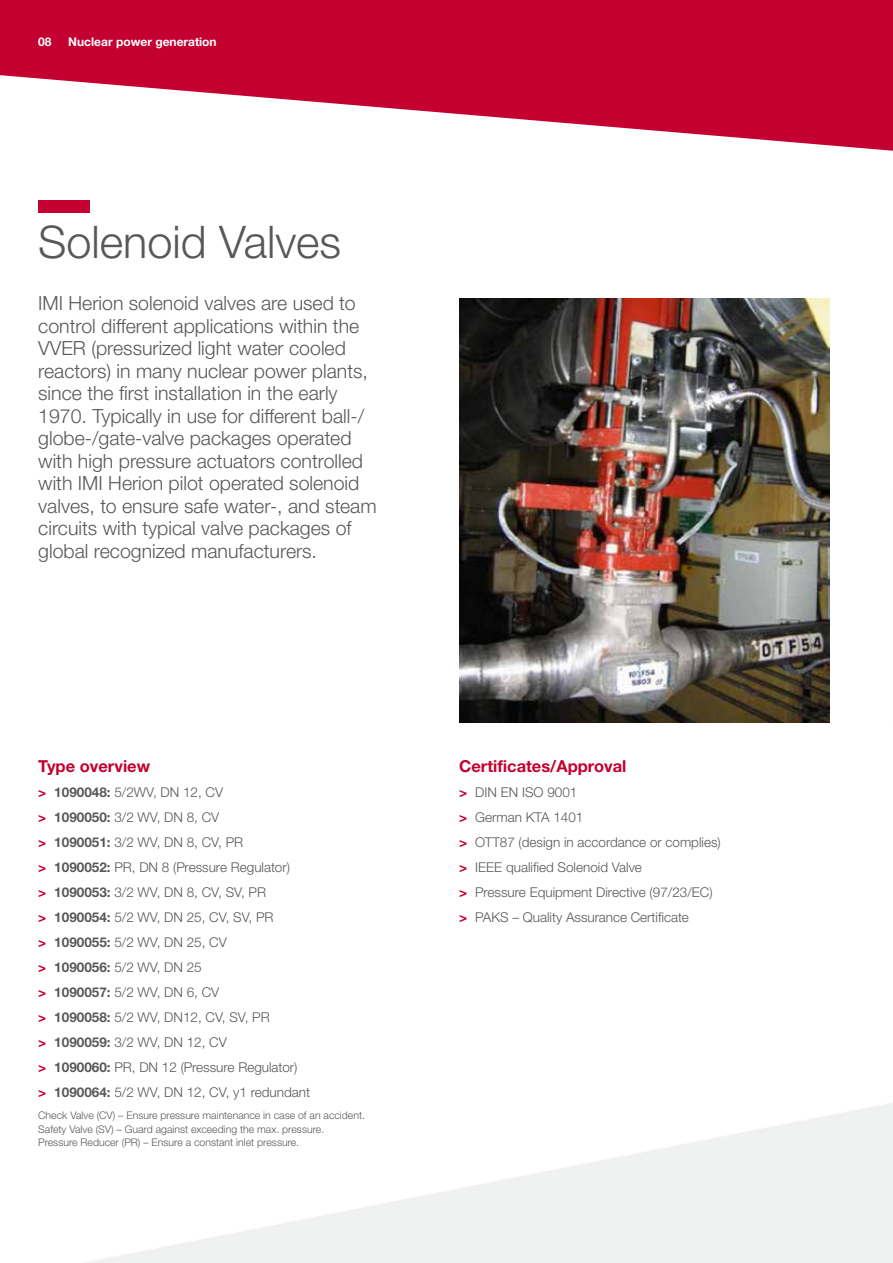
<style>
.page{position:relative;width:893px;height:1263px;background:#fff}
.page>*{position:absolute;margin:0;border:0;box-sizing:border-box;transform-origin:0 0}
.t1{font:300 45px "Helvetica Neue LTW1 G";color:#58585a}
.t2{font:300 19.5px/22.5px "Helvetica Neue LTW1 G";color:#58585a}
.t3{font:700 16.5px "Helvetica Neue LTW1 G";color:#c3002f}
.t4{font:300 13.5px/25px "Helvetica Neue LTW1 G";color:#58585a}
.t5{font:700 12px "Helvetica Neue LTW1 G";color:#fff}
.t6{font:300 10.5px/13.5px "Helvetica Neue LTW1 G";color:#58585a}
.s1{font-weight:700;color:#c3002f}
.s2{font-weight:700}
</style>
<div class="page">
<img style="left:86px;top:200px;width:807px;height:1063px">
<svg style="left:0;top:0;width:893px;height:151px;fill:#c3002f"></svg>
<div style="left:38px;top:200px;width:51px;height:13px;background:#c3002f"></div>
<img style="left:459px;top:298px;width:370px;height:425px">
<p class="t5" style="left:38px;top:34px;width:15px">08</p>
<p class="t5" style="left:68px;top:34px;width:150px">Nuclear power generation</p>
<h1 class="t1" style="left:38px;top:214px;width:304px">Solenoid Valves</h1>
<p class="t2" style="left:38px;top:292px;width:340px">IMI Herion solenoid valves are used to control different applications within the VVER (pressurized light water cooled reactors) in many nuclear power plants, since the first installation in the early 1970. Typically in use for different ball-/ globe-/gate-valve packages operated with high pressure actuators controlled with IMI Herion pilot operated solenoid valves, to ensure safe water-, and steam circuits with typical valve packages of global recognized manufacturers.</p>
<p class="t3" style="left:38px;top:756px;width:113px">Type overview</p>
<p class="t4" style="left:38px;top:780px;width:273px"><span class="s1">&gt;</span> <span class="s2">1090048:</span> 5/2WV, DN 12, CV<br><span class="s1">&gt;</span> <span class="s2">1090050:</span> 3/2 WV, DN 8, CV<br><span class="s1">&gt;</span> <span class="s2">1090051:</span> 3/2 WV, DN 8, CV, PR<br><span class="s1">&gt;</span> <span class="s2">1090052:</span> PR, DN 8 (Pressure Regulator)<br><span class="s1">&gt;</span> <span class="s2">1090053:</span> 3/2 WV, DN 8, CV, SV, PR<br><span class="s1">&gt;</span> <span class="s2">1090054:</span> 5/2 WV, DN 25, CV, SV, PR<br><span class="s1">&gt;</span> <span class="s2">1090055:</span> 5/2 WV, DN 25, CV<br><span class="s1">&gt;</span> <span class="s2">1090056:</span> 5/2 WV, DN 25<br><span class="s1">&gt;</span> <span class="s2">1090057:</span> 5/2 WV, DN 6, CV<br><span class="s1">&gt;</span> <span class="s2">1090058:</span> 5/2 WV, DN12, CV, SV, PR<br><span class="s1">&gt;</span> <span class="s2">1090059:</span> 3/2 WV, DN 12, CV<br><span class="s1">&gt;</span> <span class="s2">1090060:</span> PR, DN 12 (Pressure Regulator)<br><span class="s1">&gt;</span> <span class="s2">1090064:</span> 5/2 WV, DN 12, CV, y1 redundant</p>
<p class="t6" style="left:38px;top:1109px;width:328px">Check Valve (CV) – Ensure pressure maintenance in case of an accident.<br>Safety Valve (SV) – Guard against exceeding the max. pressure.<br>Pressure Reducer (PR) – Ensure a constant inlet pressure.</p>
<p class="t3" style="left:459px;top:756px;width:169px">Certificates/Approval</p>
<p class="t4" style="left:459px;top:780px;width:263px"><span class="s1">&gt;</span> DIN EN ISO 9001<br><span class="s1">&gt;</span> German KTA 1401<br><span class="s1">&gt;</span> OTT87 (design in accordance or complies) <span class="s1">&gt;</span> IEEE qualified Solenoid Valve<br><span class="s1">&gt;</span> Pressure Equipment Directive (97/23/EC) <span class="s1">&gt;</span> PAKS – Quality Assurance Certificate</p>
</div>
